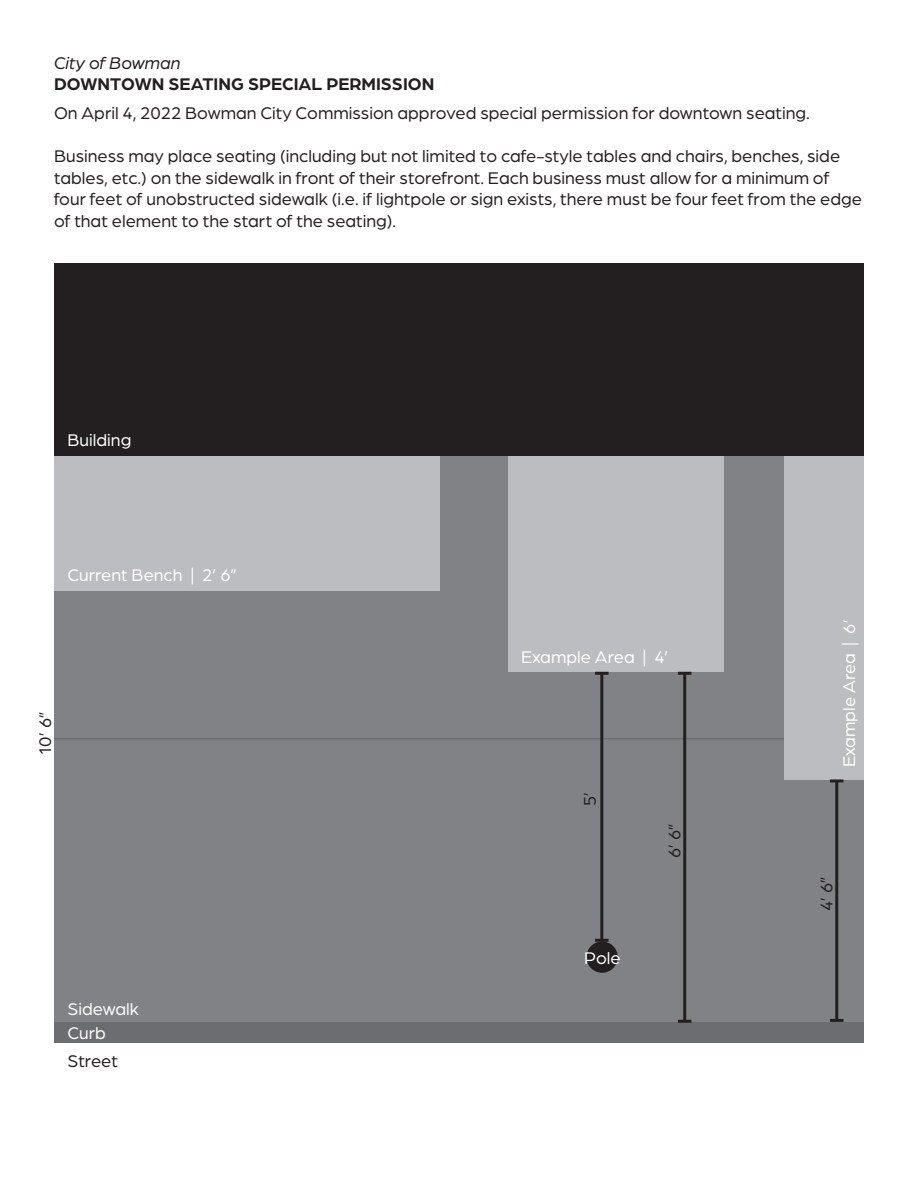
<style>
.page{position:relative;width:918px;height:1188px;background:#fff}
.page>*{position:absolute;margin:0;border:0;box-sizing:border-box;transform-origin:0 0}
.t1{font:18px/21.6px "Arboria";color:#231f20}
.t2{font:18px "Arboria";color:#fff}
.t3{font:700 18px "Arboria";color:#231f20}
.t4{font:italic 18px "Arboria";color:#231f20}
</style>
<div class="page">
<div style="left:54px;top:264px;width:810px;height:193px;background:#231f20"></div>
<div style="left:54px;top:456px;width:810px;height:567px;background:#808285"></div>
<hr style="left:54px;top:738px;width:810px;height:1px;background:#6c6d70">
<div style="left:54px;top:1023px;width:810px;height:20px;background:#6c6d70"></div>
<div style="left:55px;top:456px;width:385px;height:135px;background:#bcbdc0"></div>
<div style="left:508px;top:456px;width:216px;height:216px;background:#bcbdc0"></div>
<div style="left:784px;top:456px;width:80px;height:324px;background:#bcbdc0"></div>
<hr style="left:683px;top:673px;width:3px;height:348px;background:#231f20">
<svg style="left:678px;top:672px;width:13px;height:3px"></svg>
<svg style="left:678px;top:1020px;width:13px;height:3px"></svg>
<hr style="left:600px;top:673px;width:3px;height:267px;background:#231f20">
<hr style="left:595px;top:672px;width:14px;height:3px;background:#231f20">
<hr style="left:595px;top:939px;width:14px;height:3px;background:#231f20">
<hr style="left:835px;top:781px;width:3px;height:239px;background:#231f20">
<hr style="left:830px;top:779px;width:14px;height:3px;background:#231f20">
<hr style="left:830px;top:1019px;width:14px;height:3px;background:#231f20">
<div style="left:586px;top:941px;width:32px;height:32px;background:#231f20;border-radius:50%"></div>
<p class="t4" style="left:54px;top:51px;width:128px">City of Bowman</p>
<p class="t3" style="left:54px;top:72px;width:382px">DOWNTOWN SEATING SPECIAL PERMISSION</p>
<p class="t1" style="left:54px;top:101px;width:757px">On April 4, 2022 Bowman City Commission approved special permission for downtown seating.</p>
<p class="t1" style="left:54px;top:144px;width:810px">Business may place seating (including but not limited to cafe-style tables and chairs, benches, side tables, etc.) on the sidewalk in front of their storefront. Each business must allow for a minimum of four feet of unobstructed sidewalk (i.e. if lightpole or sign exists, there must be four feet from the edge of that element to the start of the seating).</p>
<p class="t2" style="left:68px;top:429px;width:65px">Building</p>
<p class="t2" style="left:68px;top:564px;width:171px">Current Bench | 2’ 6”</p>
<p class="t1" style="left:33px;top:755px;width:45px;rotate:-90deg">10’ 6”</p>
<p class="t2" style="left:68px;top:997px;width:73px">Sidewalk</p>
<p class="t2" style="left:68px;top:1021px;width:40px">Curb</p>
<p class="t1" style="left:68px;top:1049px;width:52px">Street</p>
<p class="t2" style="left:521px;top:645px;width:149px">Example Area | 4’</p>
<p class="t1" style="left:578px;top:806px;width:16px;rotate:-90deg">5’</p>
<p class="t2" style="left:584px;top:946px;width:38px">Pole</p>
<p class="t1" style="left:663px;top:858px;width:36px;rotate:-90deg">6’ 6”</p>
<p class="t2" style="left:837px;top:767px;width:149px;rotate:-90deg">Example Area | 6’</p>
<p class="t1" style="left:815px;top:911px;width:36px;rotate:-90deg">4’ 6”</p>
</div>
